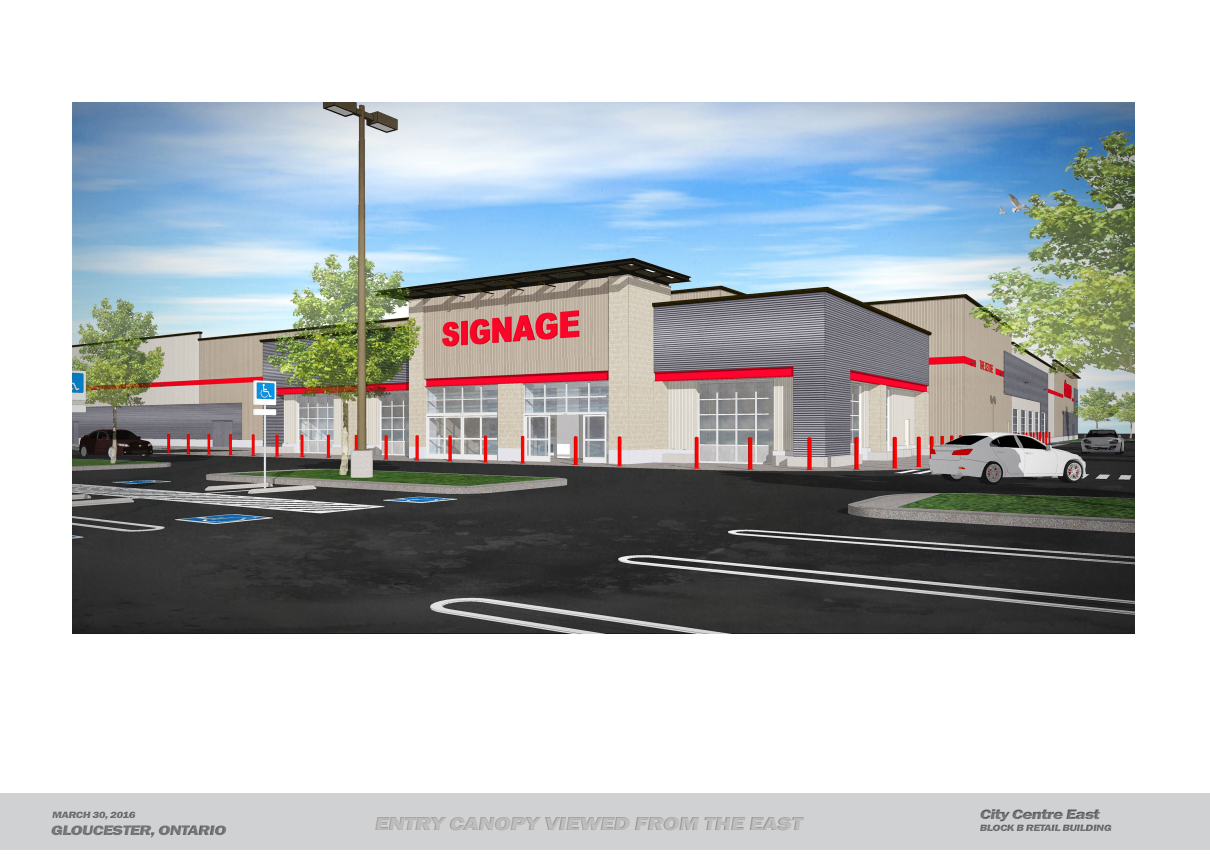
<style>
.page{position:relative;width:1210px;height:864px;background:#fff}
.page>*{position:absolute;margin:0;border:0;box-sizing:border-box;transform-origin:0 0}
.t1{font:italic 800 19.2px "Franklin Gothic";color:#bfbebd;scale:1.25 1}
.t2{font:italic 800 14.16px "Franklin Gothic";color:#797a7d;scale:1.25 1}
.t3{font:italic 800 9.44px "Franklin Gothic";color:#797a7d;scale:1.25 1}
</style>
<div class="page">
<div style="left:0;top:794px;width:1209px;height:56px;background:#cfd1d2"></div>
<div style="left:45px;top:821px;width:230px;height:21px;background:#000;opacity:.4"></div>
<div style="left:48px;top:808px;width:155px;height:21px;background:#000;opacity:.4"></div>
<div style="left:974px;top:806px;width:214px;height:39px;background:#000;opacity:.4"></div>
<div style="left:220px;top:810px;width:736px;height:35px;background:#000;opacity:.4"></div>
<img style="left:72px;top:102px;width:1063px;height:532px">
<p class="t3" style="left:52px;top:808px;width:70px">MARCH 30,2016</p>
<p class="t2" style="left:979px;top:806px;width:100px">City Centre East</p>
<h1 class="t1" style="left:374px;top:811px;width:347px">ENTRY CANOPY VIEWED FROM THE EAST</h1>
<p class="t3" style="left:979px;top:822px;width:109px">BLOCK B RETAIL BUILDING</p>
<p class="t2" style="left:51px;top:821px;width:144px">GLOUCESTER,ONTARIO</p>
</div>
